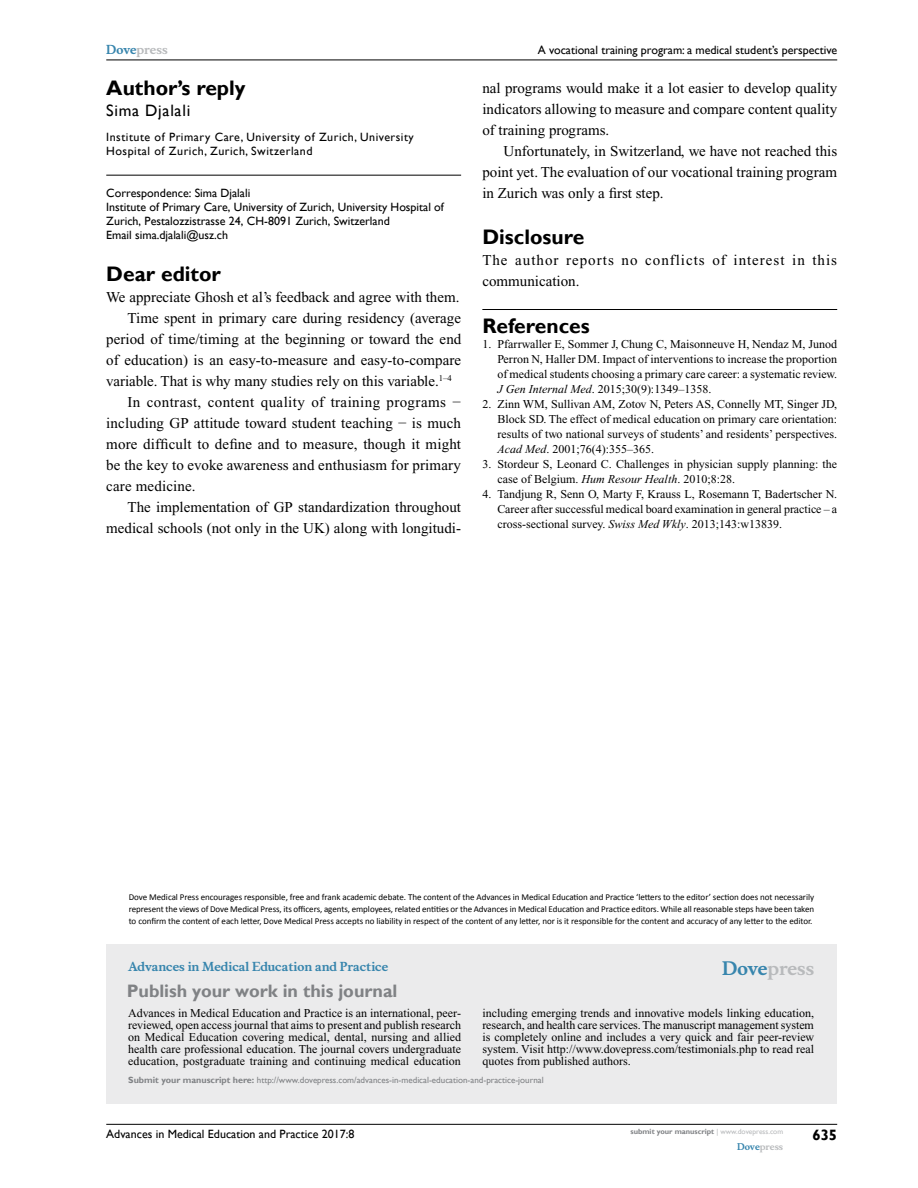
<style>
.page{position:relative;width:918px;height:1188px;background:#fff}
.page>*{position:absolute;margin:0;border:0;box-sizing:border-box;transform-origin:0 0}
.t1{font:700 21px "Gill Sans";color:#000}
.t2{font:700 18px "Gill Sans";color:#808285}
.t3{font:700 18px "Musee";color:#b8babc}
.t4{font:16.5px "Gill Sans";letter-spacing:.04em;color:#000}
.t5{font:15px/21px "Times New Roman";color:#000;text-align:justify}
.t6{font:15px/21px "Times New Roman";letter-spacing:.065em;color:#000}
.t7{font:15px "Times New Roman";letter-spacing:.025em;color:#000}
.t8{font:700 15px "Gill Sans";color:#000}
.t9{font:12px/15px "Times New Roman";color:#000;text-align:justify}
.t10{font:12px/14.2px "Gill Sans";color:#000}
.t11{font:12px/14.2px "Gill Sans";letter-spacing:.04em;color:#000}
.t12{font:700 12px "Musee";color:#3785ad}
.t13{font:700 12px "Musee";color:#b8babc}
.t14{font:9px/12px "Calibri";letter-spacing:-.005em;color:#000;text-align:justify}
.t15{font:9px "Gill Sans";color:#808285}
.t16{font:700 9px "Musee";color:#b8babc}
.t17{font:700 7.5px "Gill Sans";color:#808285}
.s1{color:#3785ad}
.s2{font-style:italic}
.s3{font-weight:700}
.s4{font-weight:400;color:#b8babc}
</style>
<div class="page">
<div style="left:106px;top:944px;width:731px;height:159px;background:#ebebec"></div>
<hr style="left:106px;top:1124px;width:731px;height:1px;background:#000">
<hr style="left:106px;top:60px;width:731px;height:1px;background:#000">
<hr style="left:106px;top:175px;width:355px;height:1px;background:#000">
<hr style="left:482px;top:309px;width:355px;height:1px;background:#000">
<p class="t13" style="left:106px;top:43px;width:63px"><span class="s1">Dove</span>press</p>
<h1 class="t1" style="left:106px;top:76px;width:141px">Author’s reply</h1>
<h3 class="t4" style="left:106px;top:101px;width:86px">Sima Djalali</h3>
<p class="t11" style="left:106px;top:130px;width:309px">Institute of Primary Care, University of Zurich, University<br>Hospital of Zurich, Zurich, Switzerland</p>
<p class="t10" style="left:106px;top:186px;width:339px">Correspondence: Sima Djalali<br>Institute of Primary Care, University of Zurich, University Hospital of Zurich, Pestalozzistrasse 24, CH-8091 Zurich, Switzerland<br>Email sima.djalali@usz.ch</p>
<h1 class="t1" style="left:106px;top:262px;width:116px">Dear editor</h1>
<p class="t5" style="left:106px;top:287px;width:355px">We appreciate Ghosh et al’s feedback and agree with them.</p>
<p class="t5" style="left:128px;top:308px;width:335px">Time spent in primary care during residency (average</p>
<p class="t5" style="left:106px;top:329px;width:357px">period of time/timing at the beginning or toward the end</p>
<p class="t5" style="left:106px;top:350px;width:356px">of education) is an easy-to-measure and easy-to-compare</p>
<p class="t5" style="left:106px;top:371px;width:347px">variable. That is why many studies rely on this variable.<sup>1–4</sup></p>
<p class="t7" style="left:128px;top:394px;width:335px">In contrast, content quality of training programs −</p>
<p class="t5" style="left:106px;top:413px;width:356px">including GP attitude toward student teaching − is much</p>
<p class="t5" style="left:106px;top:434px;width:356px">more difficult to define and to measure, though it might</p>
<p class="t5" style="left:106px;top:455px;width:356px">be the key to evoke awareness and enthusiasm for primary</p>
<p class="t5" style="left:106px;top:476px;width:91px">care medicine.</p>
<p class="t5" style="left:128px;top:497px;width:335px">The implementation of GP standardization throughout</p>
<p class="t5" style="left:106px;top:518px;width:356px">medical schools (not only in the UK) along with longitudi-</p>
<p class="t10" style="left:538px;top:43px;width:301px">A vocational training program: a medical student’s perspective</p>
<p class="t5" style="left:482px;top:77px;width:356px">nal programs would make it a lot easier to develop quality indicators allowing to measure and compare content quality of training programs.</p>
<p class="t5" style="left:482px;top:140px;width:356px;text-indent:21px">Unfortunately, in Switzerland, we have not reached this point yet. The evaluation of our vocational training program in Zurich was only a first step.</p>
<h1 class="t1" style="left:482px;top:224px;width:103px">Disclosure</h1>
<p class="t6" style="left:482px;top:250px;width:356px">The author reports no conflicts of interest in this communication.</p>
<h1 class="t1" style="left:482px;top:313px;width:109px">References</h1>
<p class="t9" style="left:497px;top:336px;width:341px;text-indent:-15px">1. Pfarrwaller E, Sommer J, Chung C, Maisonneuve H, Nendaz M, Junod Perron N, Haller DM. Impact of interventions to increase the proportion of medical students choosing a primary care career: a systematic review.<br><span class="s2">J Gen Internal Med</span>. 2015;30(9):1349–1358.</p>
<p class="t9" style="left:497px;top:396px;width:341px;text-indent:-15px">2. Zinn WM, Sullivan AM, Zotov N, Peters AS, Connelly MT, Singer JD, Block SD. The effect of medical education on primary care orientation: results of two national surveys of students’ and residents’ perspectives.<br><span class="s2">Acad Med</span>. 2001;76(4):355–365.</p>
<p class="t9" style="left:497px;top:456px;width:341px;text-indent:-15px">3. Stordeur S, Leonard C. Challenges in physician supply planning: the case of Belgium. <span class="s2">Hum Resour Health</span>. 2010;8:28.</p>
<p class="t9" style="left:497px;top:486px;width:341px;text-indent:-15px">4. Tandjung R, Senn O, Marty F, Krauss L, Rosemann T, Badertscher N.<br>Career after successful medical board examination in general practice – a cross-sectional survey. <span class="s2">Swiss Med Wkly</span>. 2013;143:w13839.</p>
<p class="t14" style="left:129px;top:891px;width:687px">Dove Medical Press encourages responsible, free and frank academic debate. The content of the Advances in Medical Education and Practice ‘letters to the editor’ section does not necessarily represent the views of Dove Medical Press, its officers, agents, employees, related entities or the Advances in Medical Education and Practice editors. While all reasonable steps have been taken to confirm the content of each letter, Dove Medical Press accepts no liability in respect of the content of any letter, nor is it responsible for the content and accuracy of any letter to the editor.</p>
<p class="t12" style="left:128px;top:959px;width:262px">Advances in Medical Education and Practice</p>
<h2 class="t2" style="left:127px;top:980px;width:272px">Publish your work in this journal</h2>
<h2 class="t3" style="left:722px;top:958px;width:94px"><span class="s1">Dove</span>press</h2>
<p class="t9" style="left:128px;top:1007px;width:334px;line-height:12px">Advances in Medical Education and Practice is an international, peer&shy;reviewed, open access journal that aims to present and publish research on Medical Education covering medical, dental, nursing and allied health care professional education. The journal covers undergraduate education, postgraduate training and continuing medical education</p>
<p class="t9" style="left:482px;top:1007px;width:333px;line-height:12px">including emerging trends and innovative models linking education, research, and health care services. The manuscript management system is completely online and includes a very quick and fair peer-review system. Visit http://www.dovepress.com/testimonials.php to read real quotes from published authors.</p>
<p class="t15" style="left:128px;top:1075px;width:417px"><span class="s3">Submit your manuscript here:</span> http://www.dovepress.com/advances-in-medical-education-and-practice-journal</p>
<p class="t10" style="left:106px;top:1127px;width:250px">Advances in Medical Education and Practice 2017:8</p>
<p class="t17" style="left:631px;top:1127px;width:154px">submit your manuscript <span class="s4">| www.dovepress.com</span></p>
<p class="t16" style="left:737px;top:1141px;width:48px"><span class="s1">Dove</span>press</p>
<p class="t8" style="left:812px;top:1126px;width:26px">635</p>
</div>
